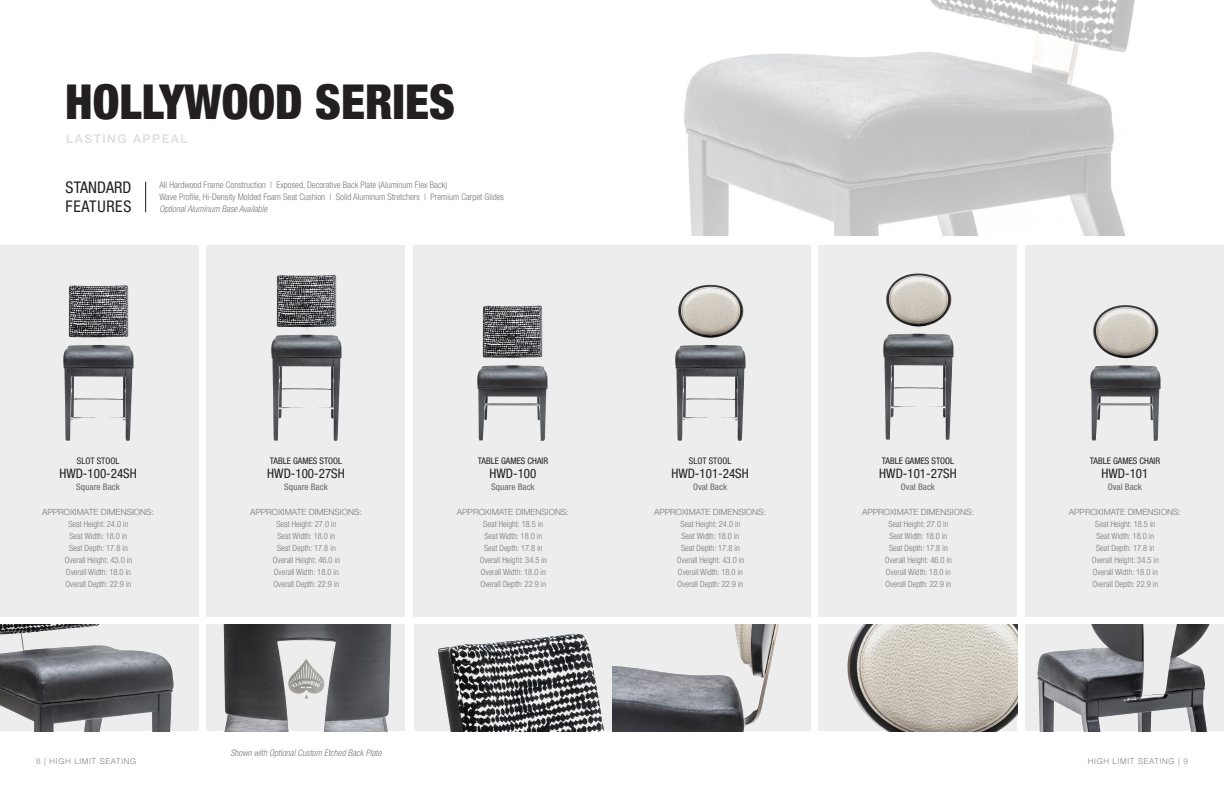
<style>
.page{position:relative;width:1224px;height:792px;background:#fff}
.page>*{position:absolute;margin:0;border:0;box-sizing:border-box;transform-origin:0 0}
.t1{font:900 condensed 48px "Helvetica Neue LT Pro";color:#231f20}
.t2{font:condensed 16px/19.2px "Helvetica Neue LT Pro";letter-spacing:.005em;color:#231f20}
.t3{font:condensed 13px "Helvetica Neue LT Pro";color:#231f20}
.t4{font:500 12px "Helvetica Neue LT Pro";letter-spacing:.13em;color:#dcdcdc}
.t5{font:300 condensed 9px "Helvetica Neue LT Pro";color:#76787b}
.t6{font:condensed 9px "Helvetica Neue LT Pro";color:#231f20}
.t7{font:italic 300 condensed 9px "Helvetica Neue LT Pro";color:#76787b}
.t8{font:500 condensed 9px "Helvetica Neue LT Pro";color:#76787b}
.t9{font:300 condensed 8.5px "Helvetica Neue LT Pro";color:#76787b}
.t10{font:300 8.5px "Helvetica Neue LT Pro";color:#76787b}
.t11{font:300 8px "Helvetica Neue";letter-spacing:.09em;color:#808285}
</style>
<div class="page">
<div style="left:207px;top:245px;width:198px;height:371px;background:#ededed"></div>
<img style="left:271px;top:275px;width:71px;height:167px">
<div style="left:819px;top:245px;width:198px;height:371px;background:#ededed"></div>
<img style="left:883px;top:273px;width:71px;height:168px">
<div style="left:0;top:245px;width:198px;height:371px;background:#ededed"></div>
<img style="left:63px;top:285px;width:71px;height:156px">
<div style="left:612px;top:245px;width:198px;height:371px;background:#ededed"></div>
<img style="left:675px;top:284px;width:71px;height:157px">
<div style="left:414px;top:245px;width:198px;height:371px;background:#ededed"></div>
<img style="left:477px;top:305px;width:71px;height:137px">
<div style="left:1026px;top:245px;width:198px;height:371px;background:#ededed"></div>
<img style="left:1090px;top:305px;width:71px;height:137px">
<img style="left:0;top:625px;width:198px;height:106px">
<img style="left:612px;top:625px;width:198px;height:106px">
<img style="left:207px;top:625px;width:198px;height:106px">
<img style="left:1026px;top:625px;width:198px;height:106px">
<svg style="left:415px;top:625px;width:197px;height:106px;background:#929294"></svg>
<img style="left:819px;top:625px;width:198px;height:106px">
<hr style="left:145px;top:182px;width:1px;height:30px;background:#231f20">
<img style="left:684px;top:0;width:451px;height:236px">
<p class="t1" style="left:65px;top:73px;width:391px">HOLLYWOOD SERIES</p>
<p class="t4" style="left:66px;top:132px;width:122px">LASTING APPEAL</p>
<p class="t2" style="left:66px;top:178px;width:67px">STANDARD<br>FEATURES</p>
<p class="t5" style="left:159px;top:180px;width:289px">All Hardwood Frame Construction | Exposed, Decorative Back Plate (Aluminum Flex Back)</p>
<p class="t5" style="left:159px;top:192px;width:346px">Wave Profile, Hi-Density Molded Foam Seat Cushion | Solid Aluminum Stretchers | Premium Carpet Glides</p>
<p class="t7" style="left:159px;top:204px;width:109px">Optional Aluminum Base Available</p>
<p class="t6" style="left:77px;top:456px;width:44px">SLOT STOOL</p>
<p class="t3" style="left:59px;top:466px;width:79px">HWD-100-24SH</p>
<p class="t8" style="left:76px;top:481px;width:45px">Square Back</p>
<p class="t10" style="left:42px;top:507px;width:113px">APPROXIMATE DIMENSIONS:</p>
<p class="t9" style="left:68px;top:519px;width:62px">Seat Height: 24.0 in</p>
<p class="t9" style="left:70px;top:531px;width:59px">Seat Width: 18.0 in</p>
<p class="t9" style="left:69px;top:543px;width:60px">Seat Depth: 17.8 in</p>
<p class="t9" style="left:65px;top:555px;width:69px">Overall Height: 43.0 in</p>
<p class="t9" style="left:66px;top:567px;width:67px">Overall Width: 18.0 in</p>
<p class="t9" style="left:66px;top:579px;width:67px">Overall Depth: 22.9 in</p>
<p class="t6" style="left:270px;top:456px;width:74px">TABLE GAMES STOOL</p>
<p class="t3" style="left:267px;top:466px;width:79px">HWD-100-27SH</p>
<p class="t8" style="left:284px;top:481px;width:45px">Square Back</p>
<p class="t10" style="left:250px;top:507px;width:113px">APPROXIMATE DIMENSIONS:</p>
<p class="t9" style="left:276px;top:519px;width:62px">Seat Height: 27.0 in</p>
<p class="t9" style="left:278px;top:531px;width:59px">Seat Width: 18.0 in</p>
<p class="t9" style="left:277px;top:543px;width:60px">Seat Depth: 17.8 in</p>
<p class="t9" style="left:273px;top:555px;width:69px">Overall Height: 46.0 in</p>
<p class="t9" style="left:274px;top:567px;width:67px">Overall Width: 18.0 in</p>
<p class="t9" style="left:274px;top:579px;width:67px">Overall Depth: 22.9 in</p>
<p class="t6" style="left:478px;top:456px;width:72px">TABLE GAMES CHAIR</p>
<p class="t3" style="left:490px;top:466px;width:48px">HWD-100</p>
<p class="t8" style="left:491px;top:481px;width:45px">Square Back</p>
<p class="t10" style="left:457px;top:507px;width:113px">APPROXIMATE DIMENSIONS:</p>
<p class="t9" style="left:483px;top:519px;width:62px">Seat Height: 18.5 in</p>
<p class="t9" style="left:484px;top:531px;width:59px">Seat Width: 18.0 in</p>
<p class="t9" style="left:484px;top:543px;width:60px">Seat Depth: 17.8 in</p>
<p class="t9" style="left:480px;top:555px;width:69px">Overall Height: 34.5 in</p>
<p class="t9" style="left:481px;top:567px;width:67px">Overall Width: 18.0 in</p>
<p class="t9" style="left:480px;top:579px;width:67px">Overall Depth: 22.9 in</p>
<p class="t6" style="left:689px;top:456px;width:44px">SLOT STOOL</p>
<p class="t3" style="left:671px;top:466px;width:79px">HWD-101-24SH</p>
<p class="t8" style="left:693px;top:481px;width:36px">Oval Back</p>
<p class="t10" style="left:654px;top:507px;width:113px">APPROXIMATE DIMENSIONS:</p>
<p class="t9" style="left:680px;top:519px;width:62px">Seat Height: 24.0 in</p>
<p class="t9" style="left:682px;top:531px;width:59px">Seat Width: 18.0 in</p>
<p class="t9" style="left:681px;top:543px;width:60px">Seat Depth: 17.8 in</p>
<p class="t9" style="left:677px;top:555px;width:69px">Overall Height: 43.0 in</p>
<p class="t9" style="left:678px;top:567px;width:67px">Overall Width: 18.0 in</p>
<p class="t9" style="left:678px;top:579px;width:67px">Overall Depth: 22.9 in</p>
<p class="t6" style="left:882px;top:456px;width:74px">TABLE GAMES STOOL</p>
<p class="t3" style="left:879px;top:466px;width:79px">HWD-101-27SH</p>
<p class="t8" style="left:901px;top:481px;width:36px">Oval Back</p>
<p class="t10" style="left:862px;top:507px;width:113px">APPROXIMATE DIMENSIONS:</p>
<p class="t9" style="left:888px;top:519px;width:62px">Seat Height: 27.0 in</p>
<p class="t9" style="left:890px;top:531px;width:59px">Seat Width: 18.0 in</p>
<p class="t9" style="left:889px;top:543px;width:60px">Seat Depth: 17.8 in</p>
<p class="t9" style="left:885px;top:555px;width:69px">Overall Height: 46.0 in</p>
<p class="t9" style="left:886px;top:567px;width:67px">Overall Width: 18.0 in</p>
<p class="t9" style="left:886px;top:579px;width:67px">Overall Depth: 22.9 in</p>
<p class="t6" style="left:1090px;top:456px;width:72px">TABLE GAMES CHAIR</p>
<p class="t3" style="left:1102px;top:466px;width:48px">HWD-101</p>
<p class="t8" style="left:1108px;top:481px;width:36px">Oval Back</p>
<p class="t10" style="left:1069px;top:507px;width:113px">APPROXIMATE DIMENSIONS:</p>
<p class="t9" style="left:1095px;top:519px;width:62px">Seat Height: 18.5 in</p>
<p class="t9" style="left:1096px;top:531px;width:59px">Seat Width: 18.0 in</p>
<p class="t9" style="left:1096px;top:543px;width:60px">Seat Depth: 17.8 in</p>
<p class="t9" style="left:1092px;top:555px;width:69px">Overall Height: 34.5 in</p>
<p class="t9" style="left:1093px;top:567px;width:67px">Overall Width: 18.0 in</p>
<p class="t9" style="left:1092px;top:579px;width:67px">Overall Depth: 22.9 in</p>
<p class="t7" style="left:230px;top:747px;width:153px">Shown with Optional Custom Etched Back Plate</p>
<p class="t11" style="left:36px;top:754px;width:102px">8 | HIGH LIMIT SEATING</p>
<p class="t11" style="left:1088px;top:754px;width:102px">HIGH LIMIT SEATING | 9</p>
</div>
